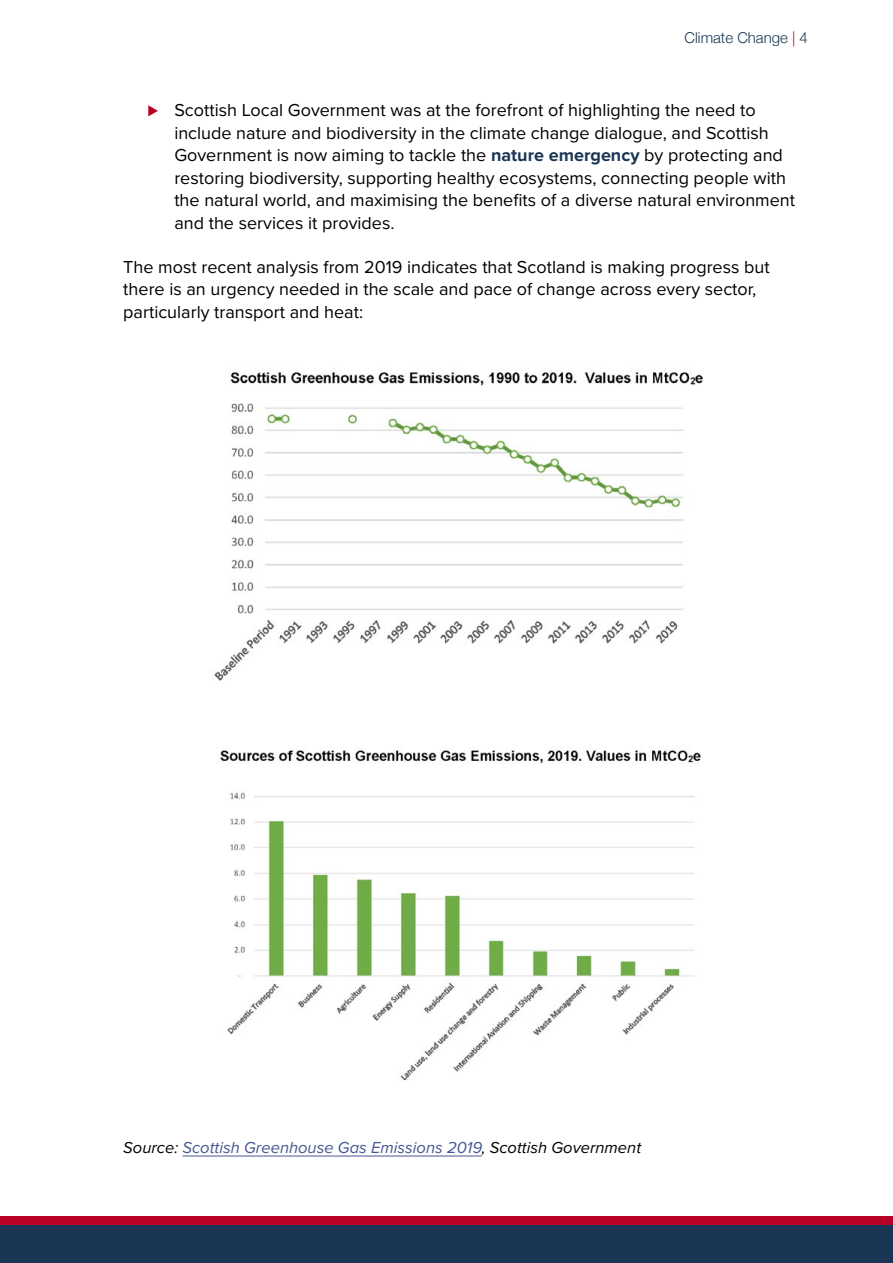
<style>
.page{position:relative;width:893px;height:1263px;background:#fff}
.page>*{position:absolute;margin:0;border:0;box-sizing:border-box;transform-origin:0 0}
.bulleted_list{font:18px/22.5px "Proxima Nova";color:#000}
.body_text{font:18px/22.5px "Proxima Nova";color:#000}
.t1{font:italic 16.5px "Proxima Nova";color:#465792}
.t2{font:300 15px "Helvetica Neue";color:#1a3654}
.s1{color:#b90027}
.s2{font-weight:700;color:#1a3654}
.s3{color:#000}
</style>
<div class="page">
<div style="left:0;top:1225px;width:893px;height:38px;background:#1a3654"></div>
<div style="left:0;top:1216px;width:893px;height:9px;background:#b90027"></div>
<hr style="left:182px;top:1155px;width:300px;height:1px;background:#465792">
<img style="left:214px;top:372px;width:490px;height:309px">
<img style="left:220px;top:750px;width:481px;height:331px">
<p class="t2" style="left:685px;top:26px;width:125px">Climate Change <span class="s1">|</span> 4</p>
<p class="bulleted_list" style="left:174px;top:98px;width:622px;text-indent:-27px"><span class="s1">⊲</span> Scottish Local Government was at the forefront of highlighting the need to include nature and biodiversity in the climate change dialogue, and Scottish Government is now aiming to tackle the <span class="s2">nature emergency</span> by protecting and restoring biodiversity, supporting healthy ecosystems, connecting people with the natural world, and maximising the benefits of a diverse natural environment and the services it provides.</p>
<p class="body_text" style="left:123px;top:254px;width:648px">The most recent analysis from 2019 indicates that Scotland is making progress but there is an urgency needed in the scale and pace of change across every sector, particularly transport and heat:</p>
<p class="t1" style="left:123px;top:1135px;width:519px"><span class="s3">Source:</span> Scottish Greenhouse Gas Emissions 2019<span class="s3">, Scottish Government</span></p>
</div>
